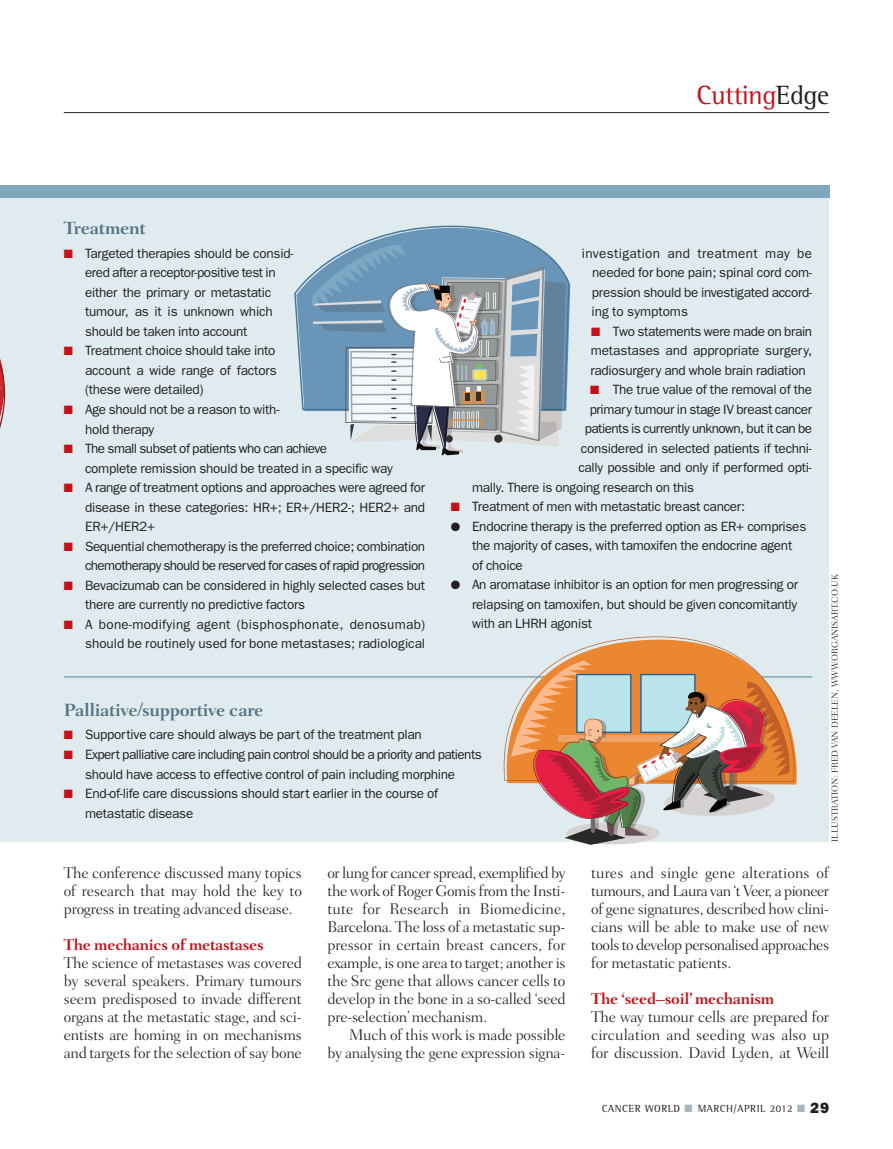
<style>
.page{position:relative;width:893px;height:1149px;background:#fff}
.page>*{position:absolute;margin:0;border:0;box-sizing:border-box;transform-origin:0 0}
.t1{font:27px "Rotis Semi Serif";letter-spacing:-.015em;color:#c4121a}
.t2{font:700 18px "Fairfield LH";letter-spacing:-.02em;color:#557482}
.t3{font:300 15.75px/18px "Fairfield LH";letter-spacing:-.015em;color:#231f20;text-align:justify}
.t4{font:700 15.75px "Fairfield LH";letter-spacing:-.02em;color:#c4121a}
.t5{font:13.5px/19.5px "Franklin Gothic";letter-spacing:-.02em;color:#231f20}
.t6{font:13.5px/19.5px "Franklin Gothic";letter-spacing:-.04em;color:#231f20;text-align:center}
.t7{font:13.5px/19.5px "Franklin Gothic";color:#231f20;text-align:right}
.t8{font:10.5px "Rotis Semi Serif";letter-spacing:.05em;color:#231f20}
.t9{font:300 9px "Fairfield LH";letter-spacing:-.015em;color:#231f20}
.s1{color:#231f20}
.s2{color:#c4121a}
.s3{color:#a8b6be}
.s4{font-family:"Franklin Gothic";font-weight:800;font-size:15px}
</style>
<div class="page">
<div style="left:0;top:191px;width:829px;height:650px;background:#e0ebf0"></div>
<hr style="left:64px;top:112px;width:765px;height:1px;background:#231f20">
<div style="left:0;top:185px;width:829px;height:12px;background:#7fa8bc"></div>
<hr style="left:64px;top:676px;width:748px;height:1px;background:#7fa8bc">
<svg style="left:504px;top:636px;width:239px;height:145px"></svg>
<svg style="left:511px;top:660px;width:283px;height:184px"></svg>
<svg style="left:0;top:358px;width:5px;height:70px"></svg>
<svg style="left:294px;top:225px;width:276px;height:185px"></svg>
<svg style="left:311px;top:244px;width:255px;height:211px;background:#a4b6c4"></svg>
<h1 class="t1" style="left:696px;top:86px;width:134px">Cutting<span class="s1">Edge</span></h1>
<h2 class="t2" style="left:64px;top:221px;width:83px">Treatment</h2>
<p class="t5" style="left:85px;top:243px;width:210px;text-indent:-21px"><span class="s2">■</span> Targeted therapies should be consid&shy;ered after a receptor-positive test in either the primary or metastatic tumour, as it is unknown which should be taken into account</p>
<p class="t5" style="left:85px;top:341px;width:193px;text-align:justify;text-indent:-21px"><span class="s2">■</span> Treatment choice should take into account a wide range of factors (these were detailed)</p>
<p class="t5" style="left:85px;top:399px;width:196px;text-indent:-21px"><span class="s2">■</span> Age should not be a reason to with&shy;hold therapy</p>
<p class="t5" style="left:85px;top:438px;width:309px;text-indent:-21px"><span class="s2">■</span> The small subset of patients who can achieve<br>complete remission should be treated in a specific way</p>
<p class="t5" style="left:85px;top:477px;width:342px;text-align:justify;text-indent:-21px"><span class="s2">■</span> A range of treatment options and approaches were agreed for disease in these categories: HR+; ER+/HER2-; HER2+ and ER+/HER2+</p>
<p class="t5" style="left:64px;top:536px;width:363px;text-align:right"><span class="s2">■</span> Sequential chemotherapy is the preferred choice; combination chemotherapy should be reserved for cases of rapid progression</p>
<p class="t5" style="left:85px;top:575px;width:342px;text-indent:-21px"><span class="s2">■</span> Bevacizumab can be considered in highly selected cases but there are currently no predictive factors</p>
<p class="t7" style="left:64px;top:614px;width:363px"><span class="s2">■</span> A bone-modifying agent (bisphosphonate, denosumab) should be routinely used for bone metastases; radiological</p>
<p class="t5" style="left:592px;top:243px;width:222px;text-align:justify;text-indent:-10px">investigation and treatment may be needed for bone pain; spinal cord com&shy;pression should be investigated accord&shy;ing to symptoms</p>
<p class="t5" style="left:590px;top:321px;width:223px;text-align:justify"><span class="s2">■</span> Two statements were made on brain metastases and appropriate surgery, radiosurgery and whole brain radiation</p>
<p class="t5" style="left:590px;top:379px;width:224px"><span class="s2">■</span> The true value of the removal of the</p>
<p class="t5" style="left:590px;top:399px;width:224px">primary tumour in stage IV breast cancer</p>
<p class="t6" style="left:585px;top:418px;width:229px">patients is currently unknown, but it can be</p>
<p class="t5" style="left:581px;top:438px;width:233px">considered in selected patients if techni-</p>
<p class="t5" style="left:578px;top:457px;width:235px">cally possible and only if performed opti-</p>
<p class="t5" style="left:472px;top:477px;width:224px">mally. There is ongoing research on this</p>
<p class="t5" style="left:451px;top:496px;width:296px"><span class="s2">■</span> Treatment of men with metastatic breast cancer:</p>
<p class="t5" style="left:472px;top:516px;width:336px;text-indent:-21px">● Endocrine therapy is the preferred option as ER+ comprises the majority of cases, with tamoxifen the endocrine agent of choice</p>
<p class="t5" style="left:472px;top:574px;width:327px;text-align:justify;text-indent:-21px">● An aromatase inhibitor is an option for men progressing or relapsing on tamoxifen, but should be given concomitantly with an LHRH agonist</p>
<h2 class="t2" style="left:64px;top:702px;width:201px">Palliative/supportive care</h2>
<p class="t5" style="left:64px;top:724px;width:360px"><span class="s2">■</span> Supportive care should always be part of the treatment plan</p>
<p class="t6" style="left:64px;top:744px;width:419px"><span class="s2">■</span> Expert palliative care including pain control should be a priority and patients should have access to effective control of pain including morphine</p>
<p class="t5" style="left:85px;top:783px;width:355px;text-indent:-21px"><span class="s2">■</span> End-of-life care discussions should start earlier in the course of metastatic disease</p>
<p class="t9" style="left:831px;top:841px;width:269px;rotate:-90deg">ILLUSTRATION: FRED VAN DEELEN, WWW.ORGANISART.CO.UK</p>
<p class="t3" style="left:64px;top:864px;width:240px">The conference discussed many topics of research that may hold the key to progress in treating advanced disease.</p>
<p class="t4" style="left:64px;top:937px;width:201px">The mechanics of metastases</p>
<p class="t3" style="left:64px;top:954px;width:240px">The science of metastases was covered by several speakers. Primary tumours seem predisposed to invade different organs at the metastatic stage, and sci&shy;entists are homing in on mechanisms and targets for the selection of say bone</p>
<p class="t3" style="left:327px;top:864px;width:240px">or lung for cancer spread, exemplified by the work of Roger Gomis from the Insti&shy;tute for Research in Biomedicine, Barcelona. The loss of a metastatic sup&shy;pressor in certain breast cancers, for example, is one area to target; another is the Src gene that allows cancer cells to develop in the bone in a so-called ‘seed pre-selection’mechanism.</p>
<p class="t3" style="left:327px;top:1026px;width:240px;text-align:right">Much of this work is made possible<br>by analysing the gene expression signa-</p>
<p class="t3" style="left:591px;top:864px;width:240px">tures and single gene alterations of tumours, and Laura van ‘t Veer, a pioneer of gene signatures, described how clini&shy;cians will be able to make use of new tools to develop personalised approaches for metastatic patients.</p>
<p class="t4" style="left:591px;top:991px;width:185px">The ‘seed–soil’ mechanism</p>
<p class="t3" style="left:591px;top:1008px;width:240px">The way tumour cells are prepared for circulation and seeding was also up for discussion. David Lyden, at Weill</p>
<p class="t8" style="left:602px;top:1104px;width:229px">CANCER WORLD <span class="s3">■</span> MARCH/APRIL 2012 <span class="s3">■</span> <span class="s4">29</span></p>
</div>
